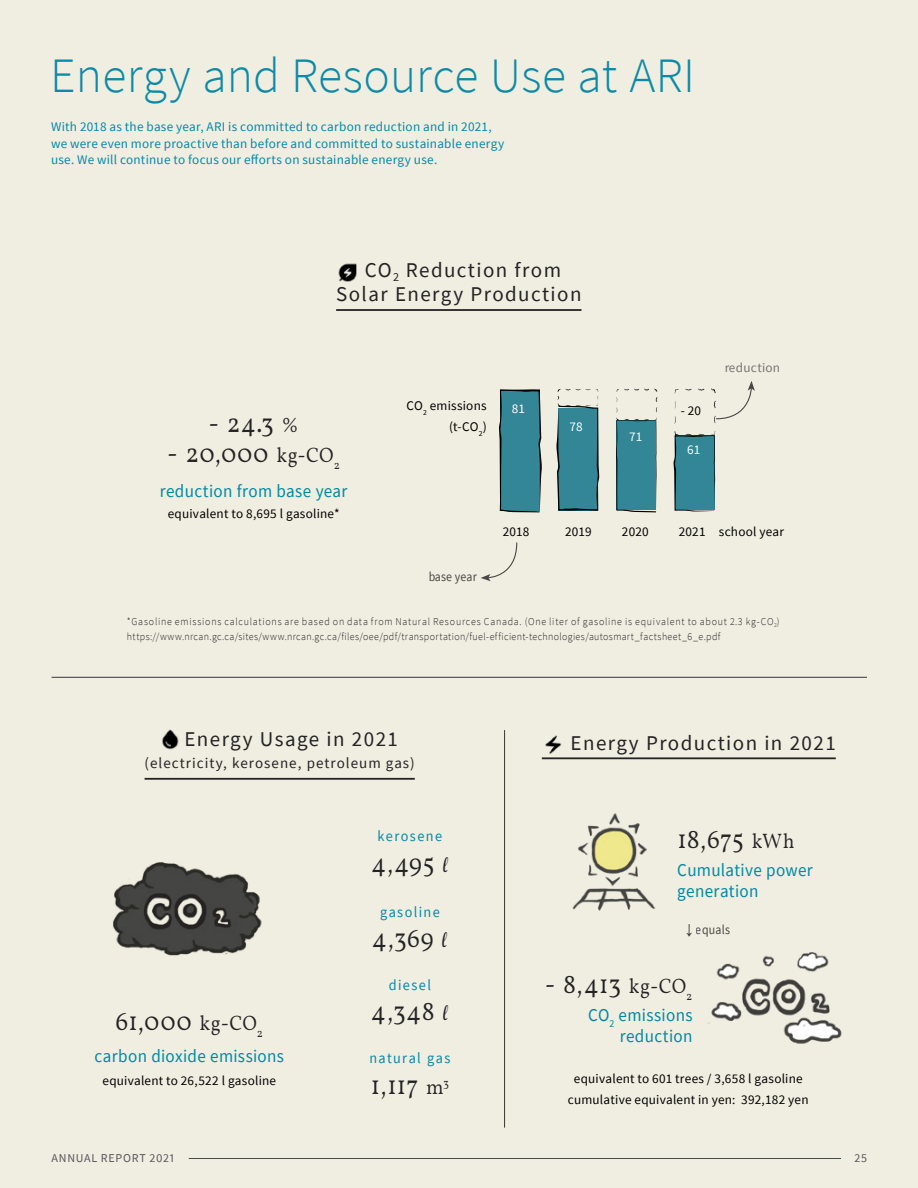
<style>
.page{position:relative;width:918px;height:1188px;background:#f0ede1}
.page>*{position:absolute;margin:0;border:0;box-sizing:border-box;transform-origin:0 0}
.t1{font:300 49.5px "Source Sans Pro";letter-spacing:.005em;color:#0c8aa7}
.t2{font:27px "Vollkorn";color:#242324;scale:.95 1}
.t3{font:21px/24px "Source Sans Pro";letter-spacing:.07em;color:#242324;text-align:center}
.t4{font:18px/21px "Source Sans Pro";letter-spacing:.02em;color:#0089a4;scale:.95 1}
.t5{font:16.5px "Vollkorn";color:#3d3b3d}
.t6{font:15px "Source Sans Pro";letter-spacing:.07em;color:#242324}
.t7{font:15px "Source Sans Pro";letter-spacing:.1em;color:#048aa7;scale:.95 1}
.t8{font:13.2px/16.8px "Source Sans Pro";letter-spacing:.015em;color:#048aa7}
.t9{font:13.2px/21px "Source Sans Pro";letter-spacing:.015em;color:#000;text-align:right}
.t10{font:13.2px "Source Sans Pro";letter-spacing:.015em;color:#000;scale:.9 1}
.t11{font:13.2px "Source Sans Pro";letter-spacing:.02em;color:#404042}
.t12{font:13.2px "Source Sans Pro";letter-spacing:.005em;color:#fff}
.t13{font:12px "Source Sans Pro";letter-spacing:.06em;color:#58585b}
.t14{font:300 10.5px/15px "Source Sans Pro";letter-spacing:.07em;color:#242324;scale:.95 1}
.s1{font-size:21px}
</style>
<div class="page">
<svg style="left:499px;top:389px;width:43px;height:123px;background:#38818d"></svg>
<svg style="left:673px;top:431px;width:42px;height:81px;background:#408692"></svg>
<svg style="left:698px;top:388px;width:7px;height:3px"></svg>
<svg style="left:616px;top:388px;width:42px;height:24px"></svg>
<svg style="left:556px;top:389px;width:43px;height:122px"></svg>
<svg style="left:616px;top:418px;width:41px;height:94px;background:#388491"></svg>
<hr style="left:336px;top:309px;width:245px;height:2px;background:#242324">
<img style="left:113px;top:862px;width:149px;height:94px">
<img style="left:573px;top:813px;width:82px;height:98px">
<img style="left:338px;top:263px;width:19px;height:19px">
<hr style="left:189px;top:1158px;width:652px;height:1px;background:#001617">
<hr style="left:145px;top:778px;width:270px;height:2px;background:#242324">
<hr style="left:542px;top:757px;width:294px;height:2px;background:#242324">
<img style="left:708px;top:952px;width:134px;height:92px">
<svg style="left:481px;top:542px;width:37px;height:39px"></svg>
<svg style="left:711px;top:381px;width:44px;height:42px"></svg>
<img style="left:162px;top:729px;width:17px;height:21px">
<img style="left:545px;top:735px;width:17px;height:19px">
<hr style="left:504px;top:730px;width:1px;height:398px;background:#363537">
<hr style="left:52px;top:677px;width:815px;height:1px;background:#363537">
<h1 class="t1" style="left:50px;top:45px;width:646px">Energy and Resource Use at ARI</h1>
<p class="t8" style="left:51px;top:118px;width:455px">With 2018 as the base year, ARI is committed to carbon reduction and in 2021, we were even more proactive than before and committed to sustainable energy use. We will continue to focus our efforts on sustainable energy use.</p>
<h3 class="t3" style="left:336px;top:258px;width:247px">CO<sub>2</sub> Reduction from<br>Solar Energy Production</h3>
<h2 class="t2" style="left:208px;top:403px;width:97px">- 24.3 <span class="s1">%</span></h2>
<h2 class="t2" style="left:167px;top:433px;width:183px">- 20,000 <span class="s1">kg-CO</span><sub>2</sub></h2>
<h3 class="t4" style="left:160px;top:481px;width:199px">reduction from base year</h3>
<p class="t9" style="left:168px;top:503px;width:173px">equivalent to 8,695 l gasoline*</p>
<p class="t9" style="left:407px;top:395px;width:82px">CO<sub>2</sub> emissions (t-CO<sub>2</sub>)</p>
<p class="t12" style="left:512px;top:400px;width:15px">81</p>
<p class="t12" style="left:569px;top:418px;width:15px">78</p>
<p class="t12" style="left:629px;top:428px;width:15px">71</p>
<p class="t9" style="left:681px;top:400px;width:22px">- 20</p>
<p class="t12" style="left:687px;top:441px;width:15px">61</p>
<p class="t11" style="left:724px;top:360px;width:58px">reduction</p>
<p class="t10" style="left:428px;top:568px;width:56px">base year</p>
<p class="t9" style="left:503px;top:521px;width:28px">2018</p>
<p class="t9" style="left:565px;top:521px;width:28px">2019</p>
<p class="t9" style="left:622px;top:521px;width:28px">2020</p>
<p class="t9" style="left:679px;top:521px;width:107px">2021 school year</p>
<p class="t14" style="left:127px;top:614px;width:689px">*Gasoline emissions calculations are based on data from Natural Resources Canada. (One liter of gasoline is equivalent to about 2.3 kg-CO<sub>2</sub>) https://www.nrcan.gc.ca/sites/www.nrcan.gc.ca/files/oee/pdf/transportation/fuel-efficient-technologies/autosmart_factsheet_6_e.pdf</p>
<h3 class="t3" style="left:184px;top:727px;width:215px">Energy Usage in 2021</h3>
<h3 class="t6" style="left:144px;top:754px;width:272px">(electricity, kerosene, petroleum gas)</h3>
<h3 class="t7" style="left:378px;top:826px;width:69px">kerosene</h3>
<h2 class="t2" style="left:371px;top:843px;width:83px">4,495 <span class="s1">ℓ</span></h2>
<h3 class="t7" style="left:380px;top:902px;width:65px">gasoline</h3>
<h2 class="t2" style="left:372px;top:918px;width:82px">4,369 <span class="s1">ℓ</span></h2>
<h2 class="t2" style="left:115px;top:1001px;width:157px">61,000 <span class="s1">kg-CO</span><sub>2</sub></h2>
<h3 class="t4" style="left:95px;top:1045px;width:201px">carbon dioxide emissions</h3>
<p class="t9" style="left:103px;top:1070px;width:175px">equivalent to 26,522 l gasoline</p>
<h3 class="t7" style="left:389px;top:975px;width:46px">diesel</h3>
<h2 class="t2" style="left:371px;top:991px;width:84px">4,348 <span class="s1">ℓ</span></h2>
<h3 class="t7" style="left:369px;top:1048px;width:87px">natural gas</h3>
<h2 class="t2" style="left:371px;top:1065px;width:84px">1,117 <span class="s1">m</span><sup>3</sup></h2>
<h3 class="t3" style="left:571px;top:731px;width:267px">Energy Production in 2021</h3>
<h2 class="t2" style="left:677px;top:818px;width:125px">18,675 <span class="s1">kWh</span></h2>
<h3 class="t4" style="left:677px;top:860px;width:144px">Cumulative power generation</h3>
<h3 class="t5" style="left:686px;top:919px;width:8px">↓</h3>
<p class="t10" style="left:696px;top:921px;width:39px">equals</p>
<h2 class="t2" style="left:545px;top:964px;width:157px">- 8,413 <span class="s1">kg-CO</span><sub>2</sub></h2>
<h3 class="t4" style="left:588px;top:1004px;width:111px;text-align:right">CO<sub>2</sub> emissions reduction</h3>
<p class="t9" style="left:568px;top:1068px;width:242px;text-align:center">equivalent to 601 trees / 3,658 l gasoline cumulative equivalent in yen: 392,182 yen</p>
<p class="t13" style="left:51px;top:1150px;width:124px">ANNUAL REPORT 2021</p>
<p class="t13" style="left:854px;top:1150px;width:14px">25</p>
</div>
